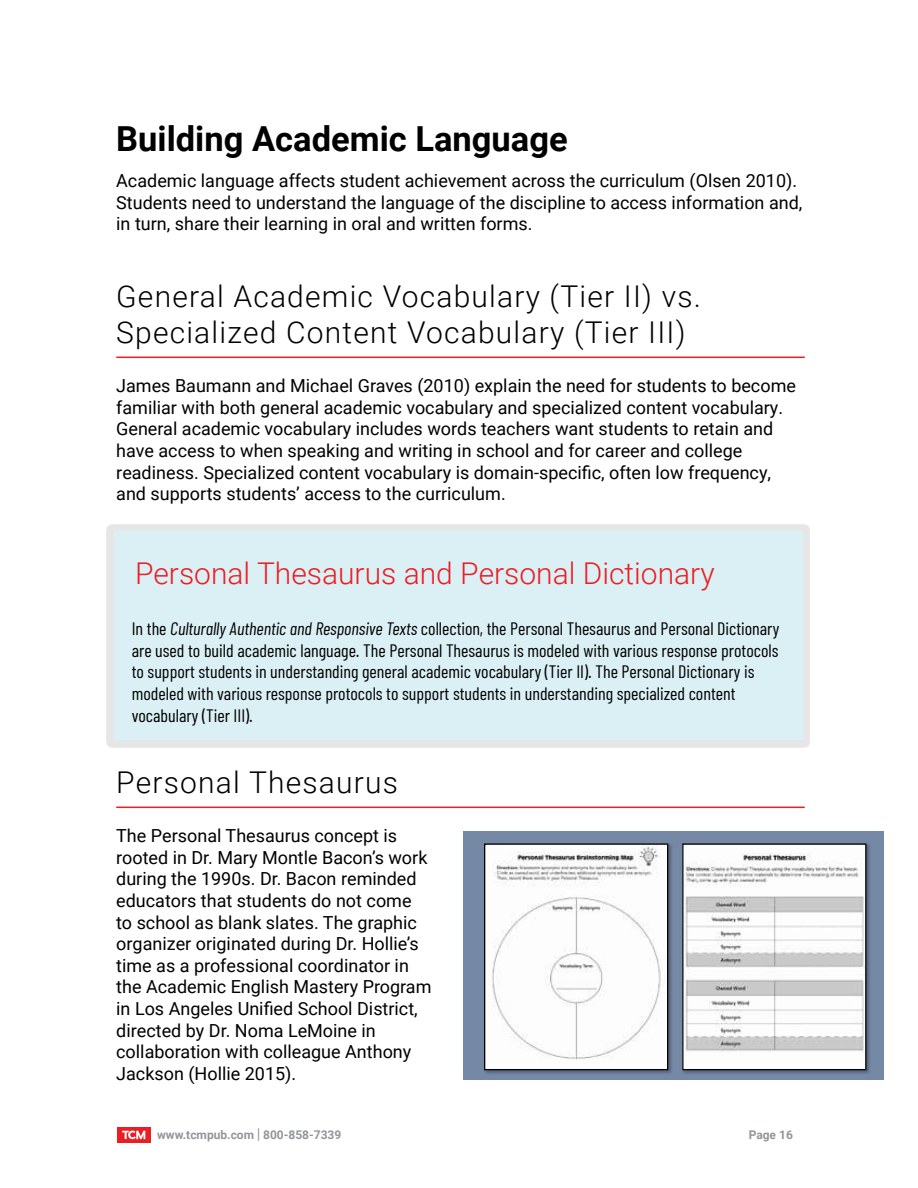
<style>
.page{position:relative;width:918px;height:1188px;background:#fff}
.page>*{position:absolute;margin:0;border:0;box-sizing:border-box;transform-origin:0 0}
.t1{font:700 34.5px "Roboto";color:#000}
.t2{font:300 30px/36px "Roboto";letter-spacing:.04em;color:#000}
.t3{font:300 30px "Roboto";color:#ed1d24}
.t4{font:18px/21.6px "Roboto";color:#000}
.t5{font:18px/21.6px "Barlow Condensed";color:#000}
.t6{font:700 12px "Roboto";color:#939598}
.s1{font-style:italic}
.s2{font-size:15px}
</style>
<div class="page">
<div style="left:117px;top:1127px;width:34px;height:16px;background:#ed1d24"></div>
<svg style="left:122px;top:1131px;width:23px;height:8px"></svg>
<hr style="left:116px;top:357px;width:689px;height:1px;background:#ed1d24">
<hr style="left:116px;top:807px;width:689px;height:1px;background:#ed1d24">
<div style="left:106px;top:524px;width:704px;height:223px;background:#e6e6e6"></div>
<div style="left:114px;top:531px;width:688px;height:209px;background:#daf0f4"></div>
<div style="left:464px;top:831px;width:420px;height:248px;background:#7589a7"></div>
<div style="left:681px;top:843px;width:190px;height:232px;background:#000;opacity:.3"></div>
<img style="left:684px;top:845px;width:180px;height:223px">
<div style="left:682px;top:843px;width:184px;height:227px;border:1px solid #000"></div>
<div style="left:483px;top:843px;width:190px;height:232px;background:#000;opacity:.3"></div>
<img style="left:486px;top:845px;width:180px;height:223px">
<div style="left:484px;top:843px;width:184px;height:227px;border:1px solid #000"></div>
<h1 class="t1" style="left:116px;top:114px;width:453px">Building Academic Language</h1>
<p class="t4" style="left:116px;top:169px;width:688px">Academic language affects student achievement across the curriculum (Olsen 2010).<br>Students need to understand the language of the discipline to access information and, in turn, share their learning in oral and written forms.</p>
<h2 class="t2" style="left:116px;top:277px;width:586px">General Academic Vocabulary (Tier II) vs.<br>Specialized Content Vocabulary (Tier III)</h2>
<p class="t4" style="left:116px;top:374px;width:681px">James Baumann and Michael Graves (2010) explain the need for students to become familiar with both general academic vocabulary and specialized content vocabulary.<br>General academic vocabulary includes words teachers want students to retain and have access to when speaking and writing in school and for career and college readiness. Specialized content vocabulary is domain-specific, often low frequency, and supports students’ access to the curriculum.</p>
<h2 class="t3" style="left:135px;top:552px;width:581px">Personal Thesaurus and Personal Dictionary</h2>
<p class="t5" style="left:132px;top:618px;width:649px">In the <span class="s1">Culturally Authentic and Responsive Texts</span> collection, the Personal Thesaurus and Personal Dictionary are used to build academic language. The Personal Thesaurus is modeled with various response protocols to support students in understanding general academic vocabulary (Tier II). The Personal Dictionary is modeled with various response protocols to support students in understanding specialized content vocabulary (Tier III).</p>
<h2 class="t2" style="left:116px;top:763px;width:283px">Personal Thesaurus</h2>
<p class="t4" style="left:116px;top:824px;width:317px">The Personal Thesaurus concept is rooted in Dr. Mary Montle Bacon’s work during the 1990s. Dr. Bacon reminded educators that students do not come to school as blank slates. The graphic organizer originated during Dr. Hollie’s time as a professional coordinator in the Academic English Mastery Program in Los Angeles Unified School District, directed by Dr. Noma LeMoine in collaboration with colleague Anthony Jackson (Hollie 2015).</p>
<p class="t6" style="left:157px;top:1126px;width:186px">www.tcmpub.com <span class="s2">|</span> 800-858-7339</p>
<p class="t6" style="left:749px;top:1126px;width:46px">Page 16</p>
</div>
